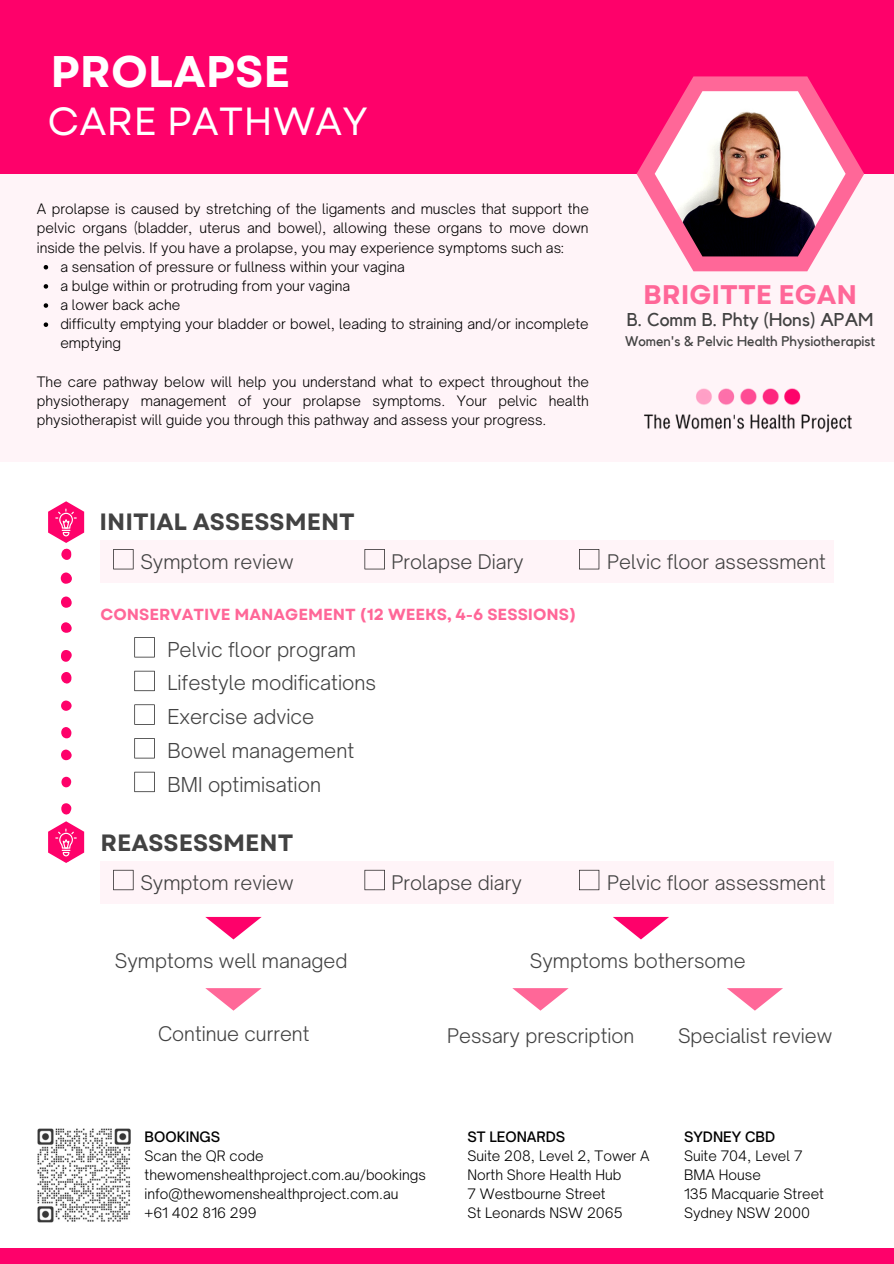
<style>
.page{position:relative;width:894px;height:1264px;background:#fff}
.page>*{position:absolute;margin:0;border:0;box-sizing:border-box;transform-origin:0 0}
.t1{font:700 44.25px "Garet";color:#fff}
.t2{font:39.15px "Garet";color:#fff}
.t3{font:700 26.85px "Garet";color:#ff6798}
.t4{font:700 23.55px "Garet";color:#424242}
.t5{font:300 19.65px/33.8px "Open Sauce One";color:#424242}
.t6{font:300 19.35px "Open Sauce One";color:#424242}
.t7{font:18.45px "Kollektif";color:#424242}
.t8{font:700 16.05px "Garet";color:#ff6798}
.t9{font:13.95px "Kollektif";color:#424242}
.t10{font:300 13.8px/19.2px "Open Sauce One";color:#000}
.t11{font:500 13.8px "Open Sauce One";color:#000}
</style>
<div class="page">
<div style="left:0;top:0;width:893px;height:174px;background:#fe016a"></div>
<div style="left:0;top:175px;width:893px;height:287px;background:#fff4f8"></div>
<svg style="left:636px;top:76px;width:227px;height:195px"></svg>
<img style="left:654px;top:91px;width:191px;height:165px">
<div style="left:0;top:1248px;width:893px;height:15px;background:#fe016a"></div>
<img style="left:644px;top:388px;width:208px;height:45px">
<img style="left:37px;top:1128px;width:94px;height:94px">
<svg style="left:61px;top:650px;width:11px;height:12px"></svg>
<div style="left:61px;top:572px;width:11px;height:12px;background:#fe016a;border-radius:50%"></div>
<div style="left:61px;top:596px;width:11px;height:11px;background:#fe016a;border-radius:50%"></div>
<svg style="left:61px;top:672px;width:11px;height:12px"></svg>
<div style="left:61px;top:727px;width:10px;height:11px;background:#fe016a;border-radius:50%"></div>
<svg style="left:61px;top:803px;width:11px;height:12px"></svg>
<div style="left:61px;top:622px;width:11px;height:10px;background:#fe016a;border-radius:5px"></div>
<svg style="left:48px;top:501px;width:36px;height:59px"></svg>
<div style="left:61px;top:749px;width:11px;height:11px;background:#fe016a;border-radius:50%"></div>
<svg style="left:61px;top:700px;width:11px;height:11px"></svg>
<div style="left:61px;top:776px;width:10px;height:11px;background:#fe016a;border-radius:50%"></div>
<svg style="left:48px;top:821px;width:36px;height:42px"></svg>
<div style="left:100px;top:540px;width:733px;height:43px;background:#fff4f8"></div>
<svg style="left:113px;top:549px;width:20px;height:20px"></svg>
<svg style="left:579px;top:549px;width:20px;height:20px"></svg>
<svg style="left:364px;top:549px;width:21px;height:20px"></svg>
<div style="left:100px;top:861px;width:733px;height:42px;background:#fff4f8"></div>
<svg style="left:113px;top:869px;width:20px;height:21px"></svg>
<svg style="left:579px;top:869px;width:20px;height:21px"></svg>
<svg style="left:364px;top:869px;width:21px;height:21px"></svg>
<svg style="left:134px;top:637px;width:21px;height:20px"></svg>
<svg style="left:134px;top:670px;width:21px;height:21px"></svg>
<svg style="left:134px;top:704px;width:21px;height:20px"></svg>
<svg style="left:134px;top:738px;width:21px;height:20px"></svg>
<svg style="left:134px;top:771px;width:21px;height:21px"></svg>
<svg style="left:44px;top:265px;width:4px;height:4px"></svg>
<svg style="left:44px;top:284px;width:4px;height:5px"></svg>
<svg style="left:44px;top:303px;width:4px;height:5px"></svg>
<svg style="left:44px;top:322px;width:4px;height:5px"></svg>
<svg style="left:205px;top:916px;width:56px;height:23px"></svg>
<svg style="left:205px;top:988px;width:56px;height:22px"></svg>
<svg style="left:613px;top:916px;width:56px;height:23px"></svg>
<svg style="left:512px;top:988px;width:56px;height:22px"></svg>
<svg style="left:727px;top:988px;width:55px;height:22px"></svg>
<h1 class="t1" style="left:51px;top:39px;width:241px">PROLAPSE</h1>
<h2 class="t2" style="left:47px;top:93px;width:322px">CARE PATHWAY</h2>
<p class="t10" style="left:37px;top:199px;width:553px;text-align:justify">A prolapse is caused by stretching of the ligaments and muscles that support the pelvic organs (bladder, uterus and bowel), allowing these organs to move down inside the pelvis. If you have a prolapse, you may experience symptoms such as:</p>
<p class="t10" style="left:60px;top:257px;width:529px">a sensation of pressure or fullness within your vagina<br>a bulge within or protruding from your vagina<br>a lower back ache<br>difficulty emptying your bladder or bowel, leading to straining and/or incomplete emptying</p>
<p class="t10" style="left:37px;top:372px;width:553px;text-align:justify">The care pathway below will help you understand what to expect throughout the physiotherapy management of your prolapse symptoms. Your pelvic health physiotherapist will guide you through this pathway and assess your progress.</p>
<h3 class="t4" style="left:99px;top:504px;width:257px">INITIAL ASSESSMENT</h3>
<h3 class="t3" style="left:643px;top:275px;width:215px">BRIGITTE EGAN</h3>
<h3 class="t7" style="left:626px;top:311px;width:248px">B. Comm B. Phty (Hons) APAM</h3>
<p class="t9" style="left:625px;top:335px;width:252px">Women's &amp; Pelvic Health Physiotherapist</p>
<h3 class="t6" style="left:140px;top:549px;width:155px">Symptom review</h3>
<h3 class="t6" style="left:391px;top:549px;width:134px">Prolapse Diary</h3>
<h3 class="t6" style="left:607px;top:549px;width:220px">Pelvic floor assessment</h3>
<p class="t8" style="left:100px;top:602px;width:477px">CONSERVATIVE MANAGEMENT (12 WEEKS, 4-6 SESSIONS)</p>
<h3 class="t5" style="left:167px;top:632px;width:210px">Pelvic floor program<br>Lifestyle modifications<br>Exercise advice<br>Bowel management<br>BMI optimisation</h3>
<h3 class="t4" style="left:100px;top:825px;width:194px">REASSESSMENT</h3>
<h3 class="t6" style="left:140px;top:870px;width:155px">Symptom review</h3>
<h3 class="t6" style="left:391px;top:870px;width:132px">Prolapse diary</h3>
<h3 class="t6" style="left:607px;top:870px;width:220px">Pelvic floor assessment</h3>
<h3 class="t6" style="left:115px;top:948px;width:234px">Symptoms well managed</h3>
<h3 class="t6" style="left:158px;top:1021px;width:153px">Continue current</h3>
<h3 class="t6" style="left:529px;top:948px;width:217px">Symptoms bothersome</h3>
<h3 class="t6" style="left:447px;top:1023px;width:188px">Pessary prescription</h3>
<h3 class="t6" style="left:677px;top:1023px;width:156px">Specialist review</h3>
<p class="t11" style="left:144px;top:1127px;width:77px">BOOKINGS</p>
<p class="t10" style="left:144px;top:1145px;width:283px">Scan the QR code thewomenshealthproject.com.au/bookings info@thewomenshealthproject.com.au<br>+61 402 816 299</p>
<p class="t11" style="left:467px;top:1127px;width:99px">ST LEONARDS</p>
<p class="t10" style="left:467px;top:1145px;width:184px">Suite 208, Level 2, Tower A<br>North Shore Health Hub<br>7 Westbourne Street<br>St Leonards NSW 2065</p>
<p class="t11" style="left:683px;top:1127px;width:93px">SYDNEY CBD</p>
<p class="t10" style="left:683px;top:1145px;width:141px">Suite 704, Level 7<br>BMA House<br>135 Macquarie Street<br>Sydney NSW 2000</p>
</div>
